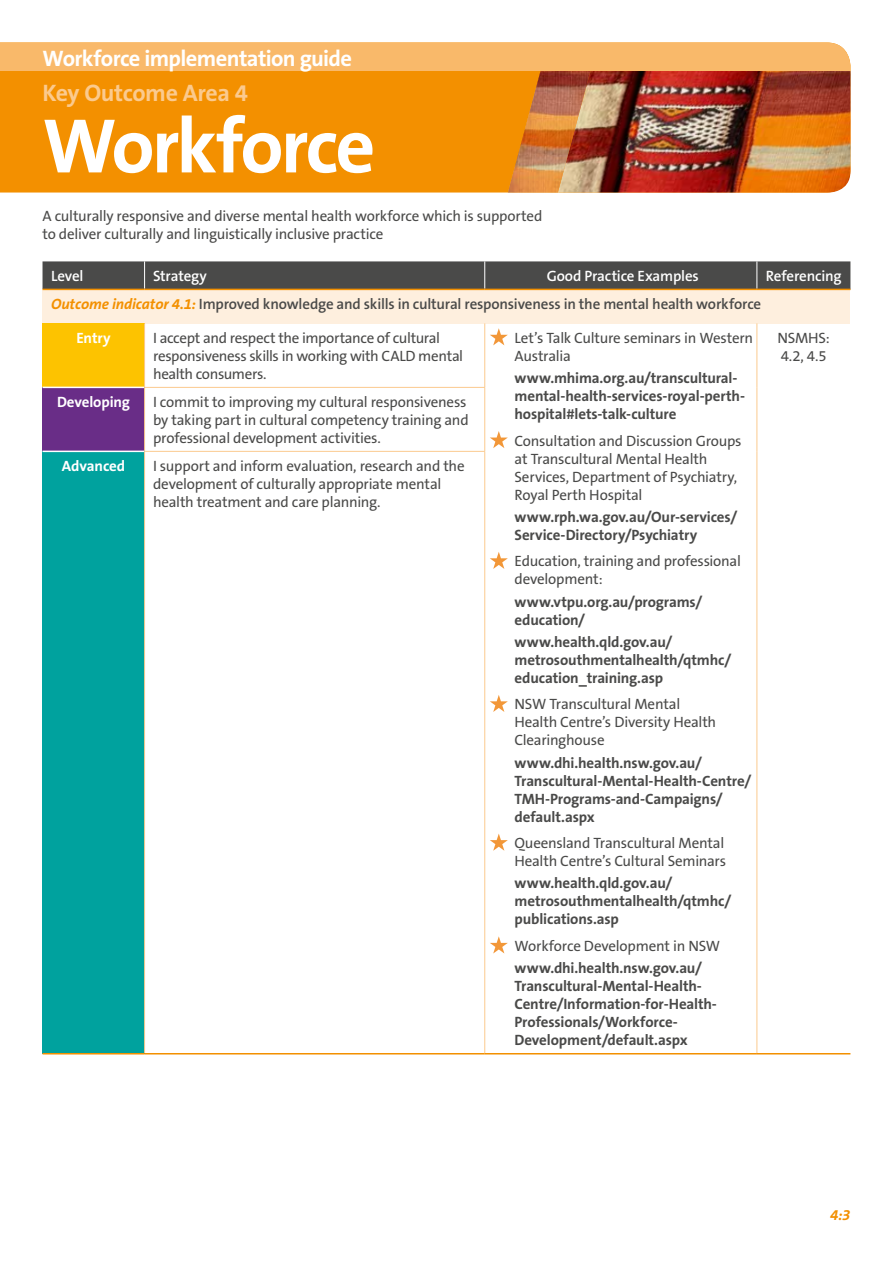
<style>
.page{position:relative;width:893px;height:1263px;background:#fff}
.page>*{position:absolute;margin:0;border:0;box-sizing:border-box;transform-origin:0 0}
.t1{font:700 78px "The Sans B7";letter-spacing:-.04em;color:#fff}
.t2{font:700 24px "The Sans B7";letter-spacing:-.015em;color:#fbca8e}
.t3{font:700 22.5px "The Sans B7";letter-spacing:-.025em;color:#fff}
.t4{font:15px/18px "The Sans B5 Plain";letter-spacing:-.015em;color:#4a4a49}
.t5{font:700 15px/18px "The Sans B7";letter-spacing:-.01em;color:#4a4a49}
.t6{font:600 15px "The Sans B6";letter-spacing:-.015em;color:#4a4a49}
.t7{font:600 15px "The Sans B6";letter-spacing:-.01em;color:#fff}
.t8{font:700 15px "The Sans B7";letter-spacing:-.01em;color:#fff}
.t9{font:italic 700 15px "The Sans B7";color:#f39000}
.s1{font-family:"The Sans B7";font-weight:700;font-style:italic;color:#f39000}
.s2{color:#fff}
</style>
<div class="page">
<div style="left:0;top:71px;width:482px;height:122px;background:#f39000"></div>
<div style="left:0;top:43px;width:850px;height:28px;background:#f9b96a"></div>
<img style="left:621px;top:71px;width:229px;height:122px">
<img style="left:482px;top:71px;width:139px;height:122px">
<div style="left:43px;top:289px;width:807px;height:34px;background:#feefde"></div>
<div style="left:43px;top:323px;width:102px;height:64px;background:#fdc300"></div>
<div style="left:43px;top:387px;width:102px;height:64px;background:#692d87"></div>
<div style="left:43px;top:451px;width:102px;height:603px;background:#00a29e"></div>
<svg style="left:43px;top:261px;width:807px;height:28px;background:#4f4e4b"></svg>
<hr style="left:144px;top:323px;width:1px;height:64px;background:#fbca8e">
<hr style="left:484px;top:323px;width:1px;height:64px;background:#fbca8e">
<hr style="left:756px;top:323px;width:1px;height:64px;background:#fbca8e">
<hr style="left:144px;top:388px;width:1px;height:63px;background:#fbca8e">
<hr style="left:484px;top:388px;width:1px;height:63px;background:#fbca8e">
<hr style="left:756px;top:387px;width:1px;height:64px;background:#fbca8e">
<hr style="left:144px;top:452px;width:1px;height:601px;background:#fbca8e">
<hr style="left:484px;top:452px;width:1px;height:601px;background:#fbca8e">
<hr style="left:756px;top:451px;width:1px;height:602px;background:#fbca8e">
<hr style="left:144px;top:387px;width:341px;height:1px;background:#fbca8e">
<hr style="left:144px;top:451px;width:341px;height:1px;background:#fbca8e">
<hr style="left:43px;top:289px;width:102px;height:1px;background:#f39000">
<hr style="left:145px;top:289px;width:340px;height:1px;background:#f39000">
<hr style="left:485px;top:289px;width:272px;height:1px;background:#f39000">
<hr style="left:757px;top:289px;width:93px;height:1px;background:#f39000">
<hr style="left:43px;top:387px;width:101px;height:1px;background:#fff">
<hr style="left:43px;top:451px;width:101px;height:1px;background:#fff">
<hr style="left:43px;top:1053px;width:102px;height:1px;background:#f39000">
<hr style="left:145px;top:1053px;width:340px;height:1px;background:#f39000">
<hr style="left:485px;top:1053px;width:272px;height:1px;background:#f39000">
<hr style="left:757px;top:1053px;width:93px;height:1px;background:#f39000">
<h3 class="t3" style="left:43px;top:46px;width:311px">Workforce implementation guide</h3>
<h2 class="t2" style="left:43px;top:80px;width:207px">Key Outcome Area 4</h2>
<h1 class="t1" style="left:43px;top:105px;width:334px">Workforce</h1>
<p class="t4" style="left:43px;top:207px;width:501px">A culturally responsive and diverse mental health workforce which is supported to deliver culturally and linguistically inclusive practice</p>
<p class="t7" style="left:51px;top:268px;width:34px">Level</p>
<p class="t7" style="left:153px;top:268px;width:55px">Strategy</p>
<p class="t7" style="left:547px;top:268px;width:154px">Good Practice Examples</p>
<p class="t7" style="left:766px;top:268px;width:77px">Referencing</p>
<p class="t6" style="left:51px;top:296px;width:712px"><span class="s1">Outcome indicator 4.1:</span> Improved knowledge and skills in cultural responsiveness in the mental health workforce</p>
<p class="t8" style="left:76px;top:330px;width:36px">Entry</p>
<p class="t4" style="left:153px;top:329px;width:312px">I accept and respect the importance of cultural responsiveness skills in working with CALD mental health consumers.</p>
<p class="t4" style="left:514px;top:329px;width:240px;text-indent:-26px"><span class="s2">★</span> Let’s Talk Culture seminars in Western<br>Australia</p>
<p class="t4" style="left:777px;top:329px;width:54px">NSMHS:<br>4.2, 4.5</p>
<p class="t5" style="left:514px;top:369px;width:232px">www.mhima.org.au/transcultural&shy;mental-health-services-royal-perth&shy;hospital#lets-talk-culture</p>
<p class="t4" style="left:514px;top:432px;width:229px;text-indent:-26px"><span class="s2">★</span> Consultation and Discussion Groups at Transcultural Mental Health<br>Services, Department of Psychiatry,<br>Royal Perth Hospital</p>
<p class="t5" style="left:514px;top:508px;width:224px">www.rph.wa.gov.au/Our-services/<br>Service-Directory/Psychiatry</p>
<p class="t4" style="left:514px;top:553px;width:228px;text-indent:-26px"><span class="s2">★</span> Education, training and professional development:</p>
<p class="t5" style="left:514px;top:593px;width:189px">www.vtpu.org.au/programs/ education/</p>
<p class="t5" style="left:514px;top:633px;width:218px">www.health.qld.gov.au/ metrosouthmentalhealth/qtmhc/ education_training.asp</p>
<p class="t4" style="left:514px;top:696px;width:203px;text-indent:-26px"><span class="s2">★</span> NSW Transcultural Mental<br>Health Centre’s Diversity Health<br>Clearinghouse</p>
<p class="t5" style="left:514px;top:754px;width:238px">www.dhi.health.nsw.gov.au/<br>Transcultural-Mental-Health-Centre/<br>TMH-Programs-and-Campaigns/ default.aspx</p>
<p class="t4" style="left:489px;top:835px;width:239px;text-align:right"><span class="s2">★</span> Queensland Transcultural Mental<br>Health Centre’s Cultural Seminars</p>
<p class="t5" style="left:514px;top:875px;width:218px">www.health.qld.gov.au/ metrosouthmentalhealth/qtmhc/ publications.asp</p>
<p class="t4" style="left:489px;top:937px;width:233px"><span class="s2">★</span> Workforce Development in NSW</p>
<p class="t5" style="left:514px;top:960px;width:204px">www.dhi.health.nsw.gov.au/<br>Transcultural-Mental-Health-<br>Centre/Information-for-Health-<br>Professionals/Workforce-<br>Development/default.aspx</p>
<p class="t8" style="left:57px;top:394px;width:74px">Developing</p>
<p class="t4" style="left:153px;top:393px;width:317px">I commit to improving my cultural responsiveness by taking part in cultural competency training and professional development activities.</p>
<p class="t8" style="left:62px;top:458px;width:65px">Advanced</p>
<p class="t4" style="left:153px;top:457px;width:313px">I support and inform evaluation, research and the development of culturally appropriate mental health treatment and care planning.</p>
<p class="t9" style="left:830px;top:1207px;width:22px">4:3</p>
</div>
